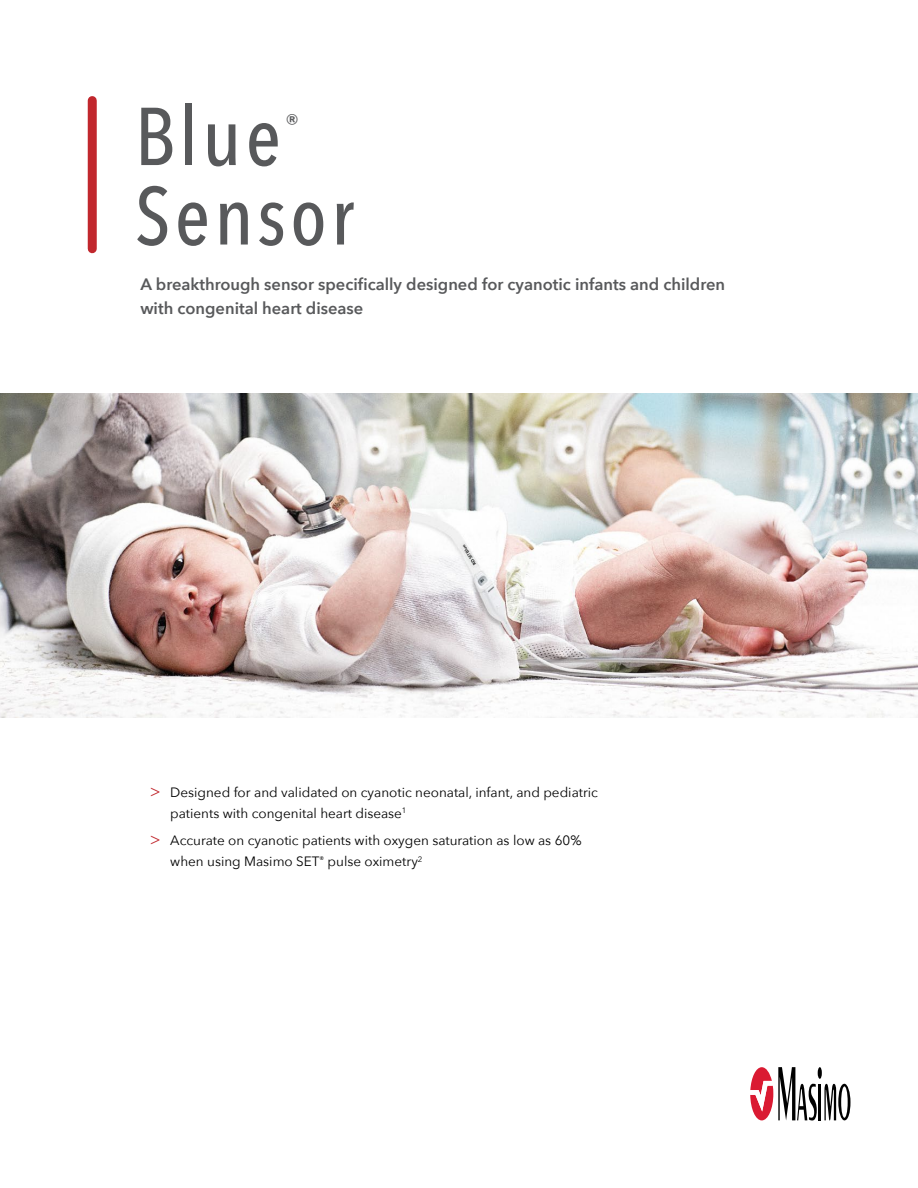
<style>
.page{position:relative;width:918px;height:1188px;background:#fff}
.page>*{position:absolute;margin:0;border:0;box-sizing:border-box;transform-origin:0 0}
.t1{font:500 81px "Avenir Next Condensed";letter-spacing:.05em;color:#58595b}
.t2{font:500 23.55px "Avenir Next";color:#58595b}
.t3{font:600 16.5px/24px "Avenir Next";color:#58595b}
.t4{font:13.5px/21px "Avenir Next";color:#000}
.s1{font-size:16.5px;color:#c1272d}
</style>
<div class="page">
<img style="left:0;top:393px;width:918px;height:324px">
<div style="left:88px;top:101px;width:9px;height:148px;background:#c1272d"></div>
<svg style="left:818px;top:1067px;width:4px;height:12px"></svg>
<hr style="left:819px;top:1084px;width:2px;height:36px;background:#000">
<svg style="left:824px;top:1084px;width:26px;height:36px"></svg>
<svg style="left:750px;top:1067px;width:67px;height:53px"></svg>
<h1 class="t1" style="left:135px;top:88px;width:148px">Blue</h1>
<h2 class="t2" style="left:285px;top:102px;width:16px">®</h2>
<h1 class="t1" style="left:135px;top:167px;width:221px">Sensor</h1>
<p class="t3" style="left:140px;top:272px;width:586px">A breakthrough sensor specifically designed for cyanotic infants and children with congenital heart disease</p>
<p class="t4" style="left:170px;top:781px;width:429px;text-indent:-20px"><span class="s1">&gt;</span> Designed for and validated on cyanotic neonatal, infant, and pediatric patients with congenital heart disease<sup>1</sup></p>
<p class="t4" style="left:170px;top:829px;width:413px;text-indent:-20px"><span class="s1">&gt;</span> Accurate on cyanotic patients with oxygen saturation as low as 60% when using Masimo SET<sup>®</sup> pulse oximetry<sup>2</sup></p>
</div>
